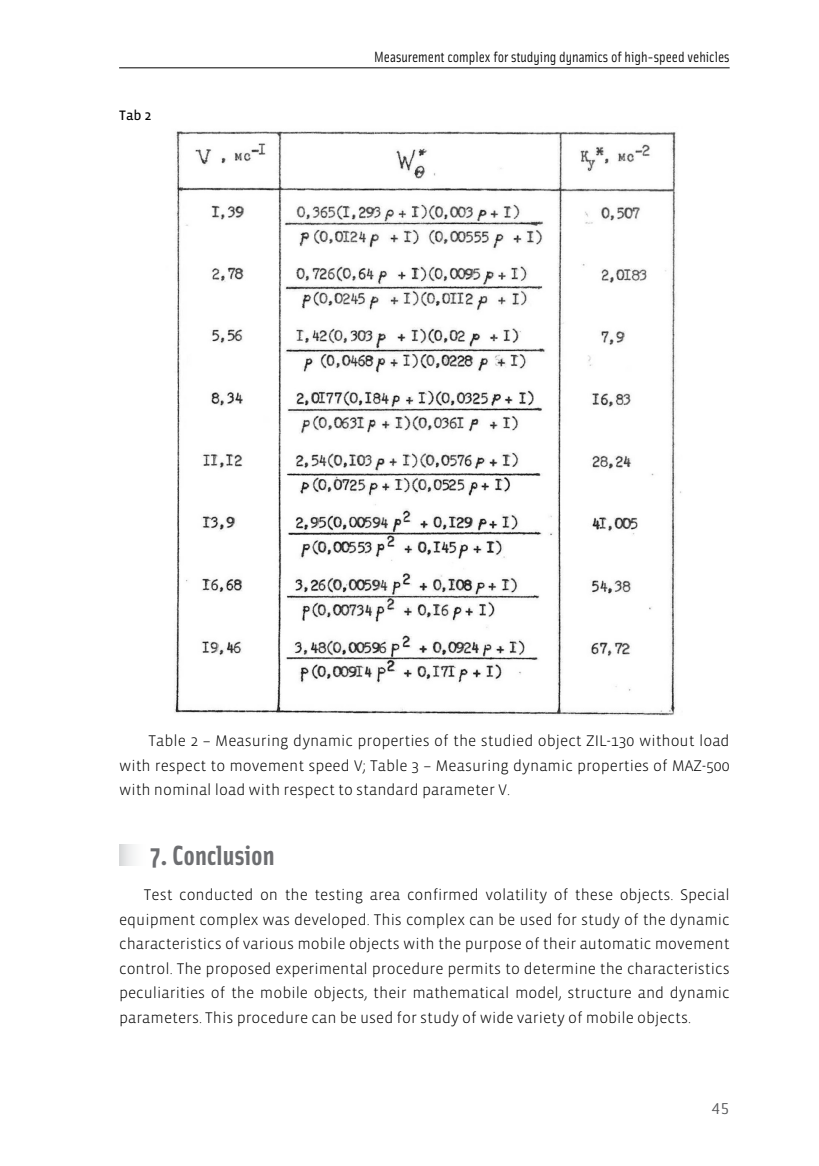
<style>
.page{position:relative;width:819px;height:1166px;background:#fff}
.page>*{position:absolute;margin:0;border:0;box-sizing:border-box;transform-origin:0 0}
.t1{font:700 28px "Solex PL";color:#6d6e71}
.t2{font:300 15.75px/24.5px "Vista Sans PL";color:#000;text-align:justify}
.t3{font:15.75px "Solex PL";color:#58595b;scale:1.3 1}
.t4{font:14.88px "Solex PL";color:#000}
.t5{font:14px "Vista Sans PL";color:#000}
</style>
<div class="page">
<hr style="left:119px;top:68px;width:610px;height:1px;background:#000">
<svg style="left:119px;top:845px;width:15px;height:20px"></svg>
<img style="left:174px;top:131px;width:508px;height:584px">
<p class="t5" style="left:119px;top:107px;width:34px">Tab 2</p>
<p class="t4" style="left:374px;top:47px;width:357px">Measurement complex for studying dynamics of high-speed vehicles</p>
<p class="t2" style="left:119px;top:729px;width:612px;text-indent:29px">Table 2 – Measuring dynamic properties of the studied object ZIL-130 without load with respect to movement speed V; Table 3 – Measuring dynamic properties of MAZ-500 with nominal load with respect to standard parameter V.</p>
<h1 class="t1" style="left:150px;top:837px;width:126px">7. Conclusion</h1>
<p class="t2" style="left:119px;top:883px;width:612px;text-indent:25px">Test conducted on the testing area confirmed volatility of these objects. Special equipment complex was developed. This complex can be used for study of the dynamic characteristics of various mobile objects with the purpose of their automatic movement control. The proposed experimental procedure permits to determine the characteristics peculiarities of the mobile objects, their mathematical model, structure and dynamic parameters. This procedure can be used for study of wide variety of mobile objects.</p>
<p class="t3" style="left:711px;top:1098px;width:15px">45</p>
</div>
